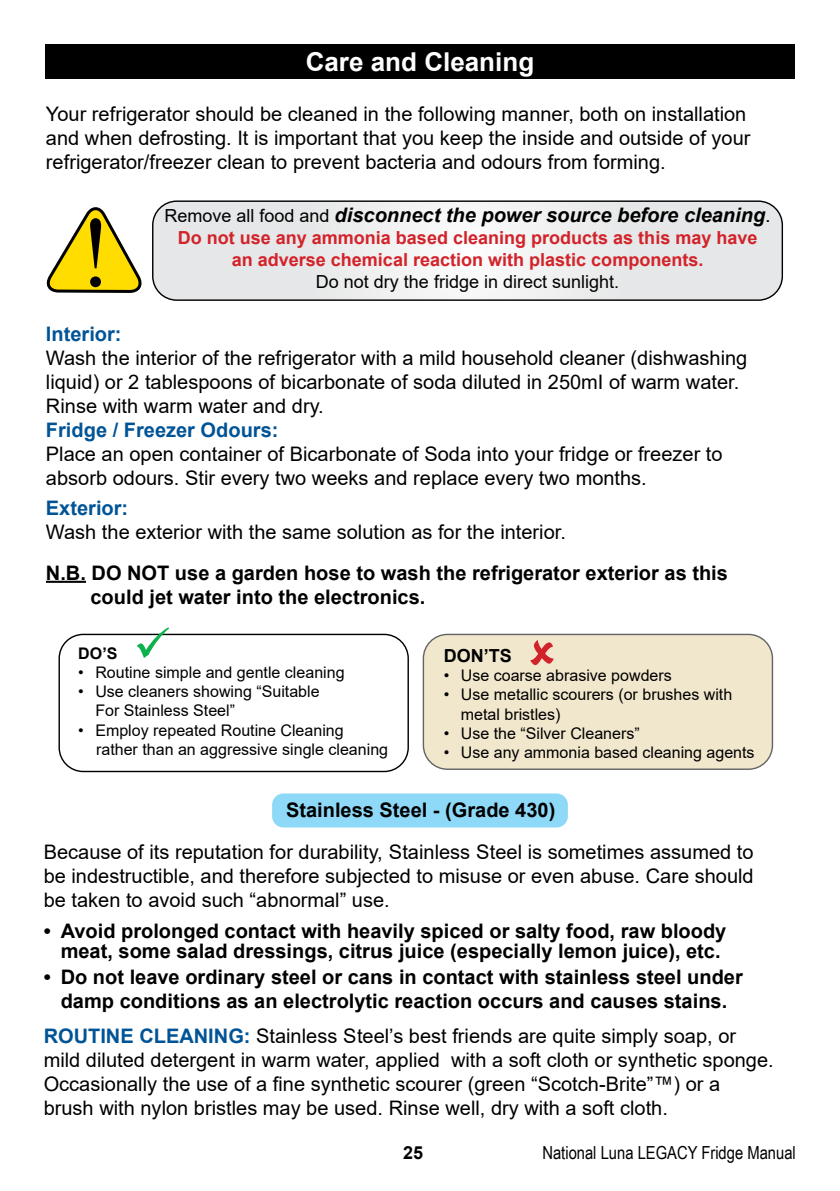
<style>
.page{position:relative;width:840px;height:1191px;background:#fff}
.page>*{position:absolute;margin:0;border:0;box-sizing:border-box;transform-origin:0 0}
.t1{font:700 26px "Arial";color:#fff}
.t2{font:20px/24px "Arial";color:#000}
.t3{font:700 20px/24px "Arial";color:#000;text-align:center}
.t4{font:italic 700 20px "Arial";color:#000}
.t5{font:700 20px "Arial";color:#005496}
.t6{font:700 18px/22px "Arial";color:#d2232a;text-align:center}
.t7{font:18px "Arial";color:#000}
.t8{font:18px "Arial Narrow";color:#000}
.t9{font:700 18px "Arial";color:#000}
.t10{font:16px/19.2px "Arial";color:#000}
.t11{font:700 16px "Arial";color:#000}
.s1{font-weight:400;font-style:normal;font-size:18px}
.s2{font-weight:400;font-style:normal}
.s3{font-weight:700;color:#005496}
</style>
<div class="page">
<hr style="left:46px;top:581px;width:40px;height:2px;background:#000">
<div style="left:423px;top:634px;width:349px;height:135px;background:#f1e7cd;border-radius:24px"></div>
<div style="left:422px;top:633px;width:350px;height:137px;border:1px solid #000;border-radius:24px"></div>
<svg style="left:530px;top:640px;width:23px;height:25px"></svg>
<div style="left:58px;top:633px;width:350px;height:139px;border:1px solid #000;border-radius:24px"></div>
<svg style="left:136px;top:627px;width:33px;height:31px"></svg>
<svg style="left:153px;top:201px;width:628px;height:99px"></svg>
<div style="left:152px;top:200px;width:630px;height:101px;border:1px solid #000;border-radius:24px"></div>
<svg style="left:46px;top:207px;width:96px;height:86px"></svg>
<div style="left:45px;top:44px;width:749px;height:34px;background:#000"></div>
<div style="left:272px;top:793px;width:295px;height:34px;background:#8ed8f8;border-radius:11px"></div>
<h1 class="t1" style="left:305px;top:43px;width:230px">Care and Cleaning</h1>
<p class="t2" style="left:46px;top:102px;width:705px">Your refrigerator should be cleaned in the following manner, both on installation and when defrosting. It is important that you keep the inside and outside of your refrigerator/freezer clean to prevent bacteria and odours from forming.</p>
<p class="t4" style="left:164px;top:202px;width:607px"><span class="s1">Remove all food and</span> disconnect the power source before cleaning<span class="s2">.</span></p>
<p class="t6" style="left:177px;top:227px;width:581px">Do not use any ammonia based cleaning products as this may have an adverse chemical reaction with plastic components.</p>
<p class="t7" style="left:315px;top:270px;width:305px">Do not dry the fridge in direct sunlight.</p>
<p class="t5" style="left:46px;top:320px;width:77px">Interior:</p>
<p class="t2" style="left:46px;top:346px;width:702px">Wash the interior of the refrigerator with a mild household cleaner (dishwashing liquid) or 2 tablespoons of bicarbonate of soda diluted in 250mI of warm water.<br>Rinse with warm water and dry.</p>
<p class="t5" style="left:46px;top:416px;width:234px">Fridge / Freezer Odours:</p>
<p class="t2" style="left:46px;top:442px;width:677px">Place an open container of Bicarbonate of Soda into your fridge or freezer to absorb odours. Stir every two weeks and replace every two months.</p>
<p class="t5" style="left:46px;top:493px;width:84px">Exterior:</p>
<p class="t2" style="left:46px;top:519px;width:521px">Wash the exterior with the same solution as for the interior.</p>
<p class="t3" style="left:90px;top:561px;width:638px;text-align:left;text-indent:-44px">N.B. DO NOT use a garden hose to wash the refrigerator exterior as this could jet water into the electronics.</p>
<p class="t11" style="left:78px;top:642px;width:41px">DO’S</p>
<p class="t10" style="left:78px;top:662px;width:268px">• Routine simple and gentle cleaning</p>
<p class="t10" style="left:95px;top:682px;width:226px;text-indent:-17px">• Use cleaners showing “Suitable<br>For Stainless Steel”</p>
<p class="t10" style="left:96px;top:720px;width:293px;text-indent:-18px">• Employ repeated Routine Cleaning rather than an aggressive single cleaning</p>
<p class="t9" style="left:443px;top:643px;width:70px">DON’TS</p>
<p class="t10" style="left:443px;top:666px;width:229px">• Use coarse abrasive powders</p>
<p class="t10" style="left:460px;top:685px;width:273px;text-indent:-17px">• Use metallic scourers (or brushes with metal bristles)</p>
<p class="t10" style="left:443px;top:723px;width:197px">• Use the “Silver Cleaners”</p>
<p class="t10" style="left:443px;top:742px;width:312px">• Use any ammonia based cleaning agents</p>
<p class="t3" style="left:286px;top:798px;width:270px">Stainless Steel - (Grade 430)</p>
<p class="t2" style="left:44px;top:839px;width:711px;text-align:justify">Because of its reputation for durability, Stainless Steel is sometimes assumed to be indestructible, and therefore subjected to misuse or even abuse. Care should be taken to avoid such “abnormal” use.</p>
<p class="t3" style="left:44px;top:921px;width:683px;line-height:20px">• Avoid prolonged contact with heavily spiced or salty food, raw bloody meat, some salad dressings, citrus juice (especially lemon juice), etc.</p>
<p class="t3" style="left:44px;top:965px;width:700px">• Do not leave ordinary steel or cans in contact with stainless steel under damp conditions as an electrolytic reaction occurs and causes stains.</p>
<p class="t2" style="left:44px;top:1024px;width:731px"><span class="s3">ROUTINE CLEANING:</span> Stainless Steel’s best friends are quite simply soap, or mild diluted detergent in warm water, applied with a soft cloth or synthetic sponge.<br>Occasionally the use of a fine synthetic scourer (green “Scotch-Brite”™) or a brush with nylon bristles may be used. Rinse well, dry with a soft cloth.</p>
<p class="t9" style="left:403px;top:1139px;width:22px">25</p>
<p class="t8" style="left:542px;top:1139px;width:255px">National Luna LEGACY Fridge Manual</p>
</div>
